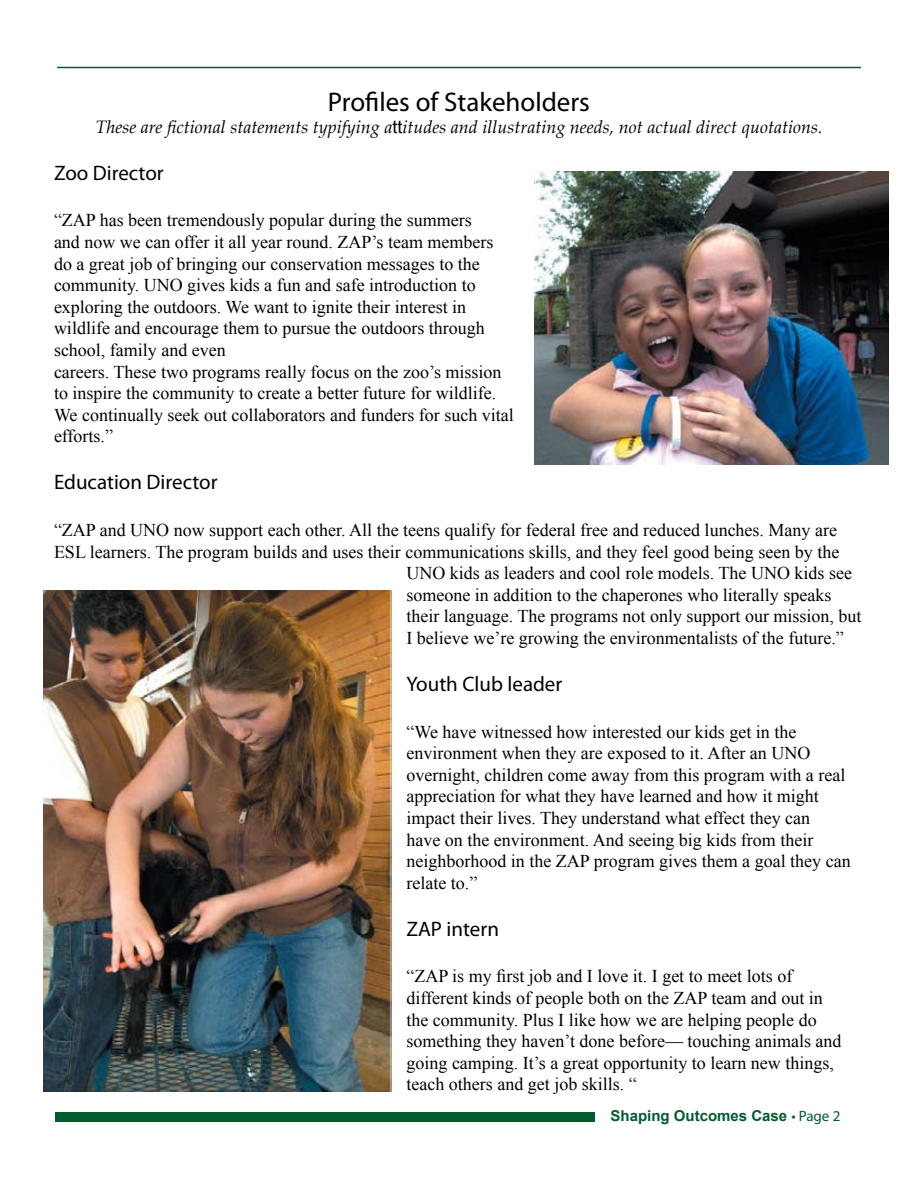
<style>
.page{position:relative;width:918px;height:1188px;background:#fff}
.page>*{position:absolute;margin:0;border:0;box-sizing:border-box;transform-origin:0 0}
.t1{font:27px "Myriad Pro";color:#000}
.t2{font:21px "Myriad Pro";color:#000}
.t3{font:18px/21.6px "Times New Roman";color:#000}
.t4{font:italic 18px "Palatino Linotype";color:#000}
.master{font:700 15px "Arial";color:#005c2e}
.s1{font-family:"Arial Unicode MS";font-style:normal}
.s2{font-family:"Myriad Pro";font-weight:400}
</style>
<div class="page">
<hr style="left:57px;top:67px;width:804px;height:1px;background:#005c2e">
<div style="left:56px;top:1113px;width:540px;height:9px;background:#005c2e"></div>
<img style="left:534px;top:172px;width:355px;height:292px">
<img style="left:44px;top:590px;width:348px;height:502px">
<p class="t1" style="left:328px;top:85px;width:264px">Profiles of Stakeholders</p>
<p class="t4" style="left:95px;top:114px;width:729px">These are fictional statements typifying a<span class="s1">tt</span>itudes and illustrating needs, not actual direct quotations.</p>
<p class="t2" style="left:54px;top:160px;width:111px">Zoo Director</p>
<p class="t3" style="left:54px;top:209px;width:441px">“ZAP has been tremendously popular during the summers and now we can offer it all year round. ZAP’s team members do a great job of bringing our conservation messages to the community. UNO gives kids a fun and safe introduction to exploring the outdoors. We want to ignite their interest in wildlife and encourage them to pursue the outdoors through school, family and even</p>
<p class="t3" style="left:54px;top:360px;width:461px">careers. These two programs really focus on the zoo’s mission to inspire the community to create a better future for wildlife.<br>We continually seek out collaborators and funders for such vital efforts.”</p>
<p class="t2" style="left:54px;top:469px;width:165px">Education Director</p>
<p class="t3" style="left:54px;top:519px;width:785px">“ZAP and UNO now support each other. All the teens qualify for federal free and reduced lunches. Many are</p>
<p class="t3" style="left:54px;top:540px;width:787px">ESL learners. The program builds and uses their communications skills, and they feel good being seen by the</p>
<p class="t3" style="left:406px;top:562px;width:447px">UNO kids as leaders and cool role models. The UNO kids see</p>
<p class="t3" style="left:406px;top:584px;width:426px">someone in addition to the chaperones who literally speaks</p>
<p class="t3" style="left:406px;top:605px;width:457px">their language. The programs not only support our mission, but</p>
<p class="t3" style="left:406px;top:627px;width:439px">I believe we’re growing the environmentalists of the future.”</p>
<p class="t2" style="left:406px;top:671px;width:157px">Youth Club leader</p>
<p class="t3" style="left:406px;top:720px;width:446px">“We have witnessed how interested our kids get in the environment when they are exposed to it. After an UNO overnight, children come away from this program with a real appreciation for what they have learned and how it might impact their lives. They understand what effect they can<br>have on the environment. And seeing big kids from their neighborhood in the ZAP program gives them a goal they can relate to.”</p>
<p class="t2" style="left:406px;top:916px;width:94px">ZAP intern</p>
<p class="t3" style="left:406px;top:965px;width:437px">“ZAP is my first job and I love it. I get to meet lots of different kinds of people both on the ZAP team and out in the community. Plus I like how we are helping people do something they haven’t done before— touching animals and going camping. It’s a great opportunity to learn new things, teach others and get job skills. “</p>
<p class="master" style="left:610px;top:1106px;width:231px">Shaping Outcomes Case <span class="s2">• Page 2</span></p>
</div>
